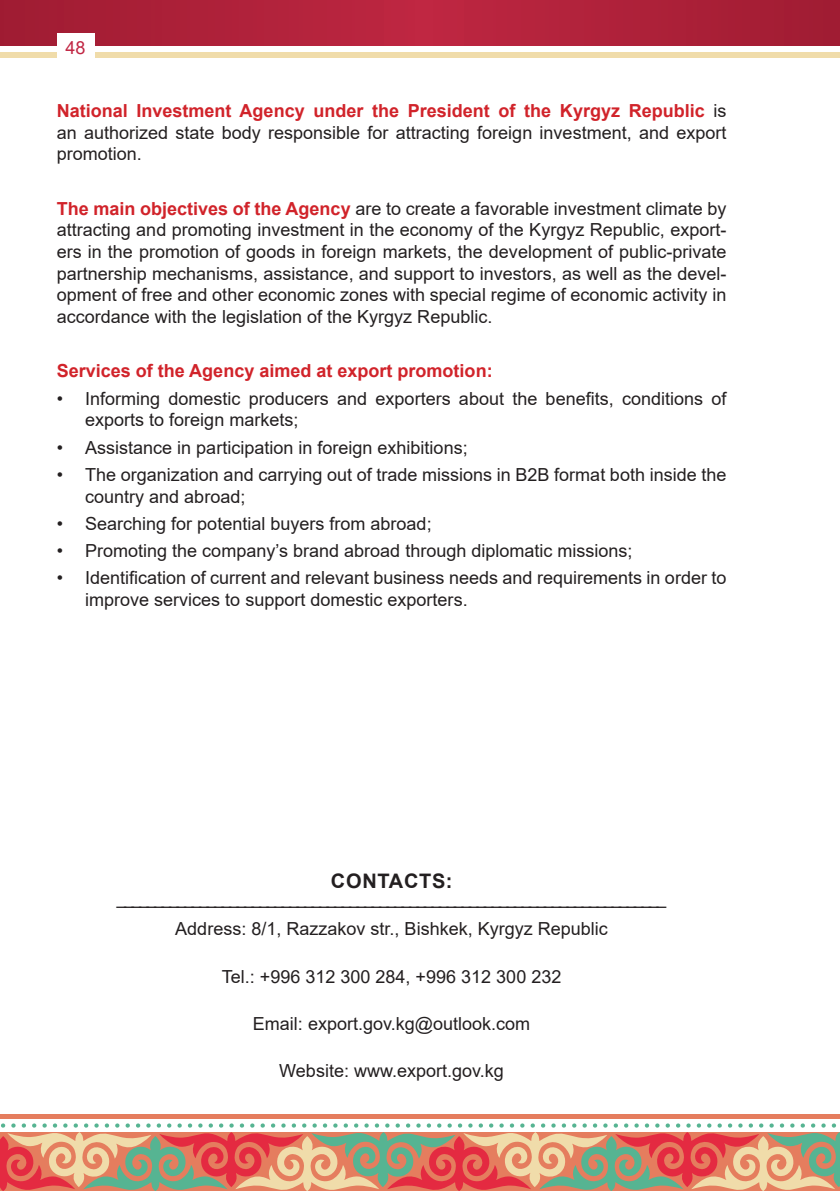
<style>
.page{position:relative;width:840px;height:1191px;background:#fff}
.page>*{position:absolute;margin:0;border:0;box-sizing:border-box;transform-origin:0 0}
.t1{font:700 20px "Arial";letter-spacing:.035em;color:#231f20}
.t2{font:18px/21.6px "Arial";color:#231f20}
.t3{font:700 18px "Arial";color:#d1232a}
.t4{font:18px "Arial";color:#c12643}
.s1{font-weight:700;color:#d1232a}
</style>
<div class="page">
<svg style="left:0;top:0;width:839px;height:46px;background:#ae2139"></svg>
<div style="left:0;top:52px;width:839px;height:6px;background:#f0dcaa"></div>
<hr style="left:839px;top:0;width:1px;height:46px;background:#a01c33">
<svg style="left:0;top:1114px;width:840px;height:77px;background:#d59b85"></svg>
<div style="left:57px;top:33px;width:37px;height:29px;background:#fff"></div>
<p class="t4" style="left:65px;top:35px;width:22px">48</p>
<p class="t2" style="left:57px;top:100px;width:670px;text-align:justify"><span class="s1">National Investment Agency under the President of the Kyrgyz Republic</span> is an authorized state body responsible for attracting foreign investment, and export promotion.</p>
<p class="t2" style="left:57px;top:198px;width:670px;text-align:justify"><span class="s1">The main objectives of the Agency</span> are to create a favorable investment climate by attracting and promoting investment in the economy of the Kyrgyz Republic, export&shy;ers in the promotion of goods in foreign markets, the development of public-private partnership mechanisms, assistance, and support to investors, as well as the devel&shy;opment of free and other economic zones with special regime of economic activity in accordance with the legislation of the Kyrgyz Republic.</p>
<p class="t3" style="left:57px;top:358px;width:437px">Services of the Agency aimed at export promotion:</p>
<p class="t2" style="left:85px;top:387px;width:642px;text-indent:-28px">• Informing domestic producers and exporters about the benefits, conditions of exports to foreign markets;</p>
<p class="t2" style="left:57px;top:436px;width:412px">• Assistance in participation in foreign exhibitions;</p>
<p class="t2" style="left:85px;top:463px;width:642px;text-indent:-28px">• The organization and carrying out of trade missions in B2B format both inside the country and abroad;</p>
<p class="t2" style="left:57px;top:512px;width:376px">• Searching for potential buyers from abroad;</p>
<p class="t2" style="left:57px;top:540px;width:577px">• Promoting the company’s brand abroad through diplomatic missions;</p>
<p class="t2" style="left:85px;top:567px;width:642px;text-indent:-28px">• Identification of current and relevant business needs and requirements in order to improve services to support domestic exporters.</p>
<p class="t1" style="left:331px;top:867px;width:123px">CONTACTS:</p>
<p class="t2" style="left:117px;top:893px;width:551px;line-height:23.6px;text-align:center">–––––––––––––––––––––––––––––––––––––––––––––––––––––––––––––––––––––––––<br>Address: 8/1, Razzakov str., Bishkek, Kyrgyz Republic</p>
<p class="t2" style="left:222px;top:965px;width:341px">Tel.: +996 312 300 284, +996 312 300 232</p>
<p class="t2" style="left:253px;top:1012px;width:279px">Email: export.gov.kg@outlook.com</p>
<p class="t2" style="left:279px;top:1060px;width:226px">Website: www.export.gov.kg</p>
</div>
